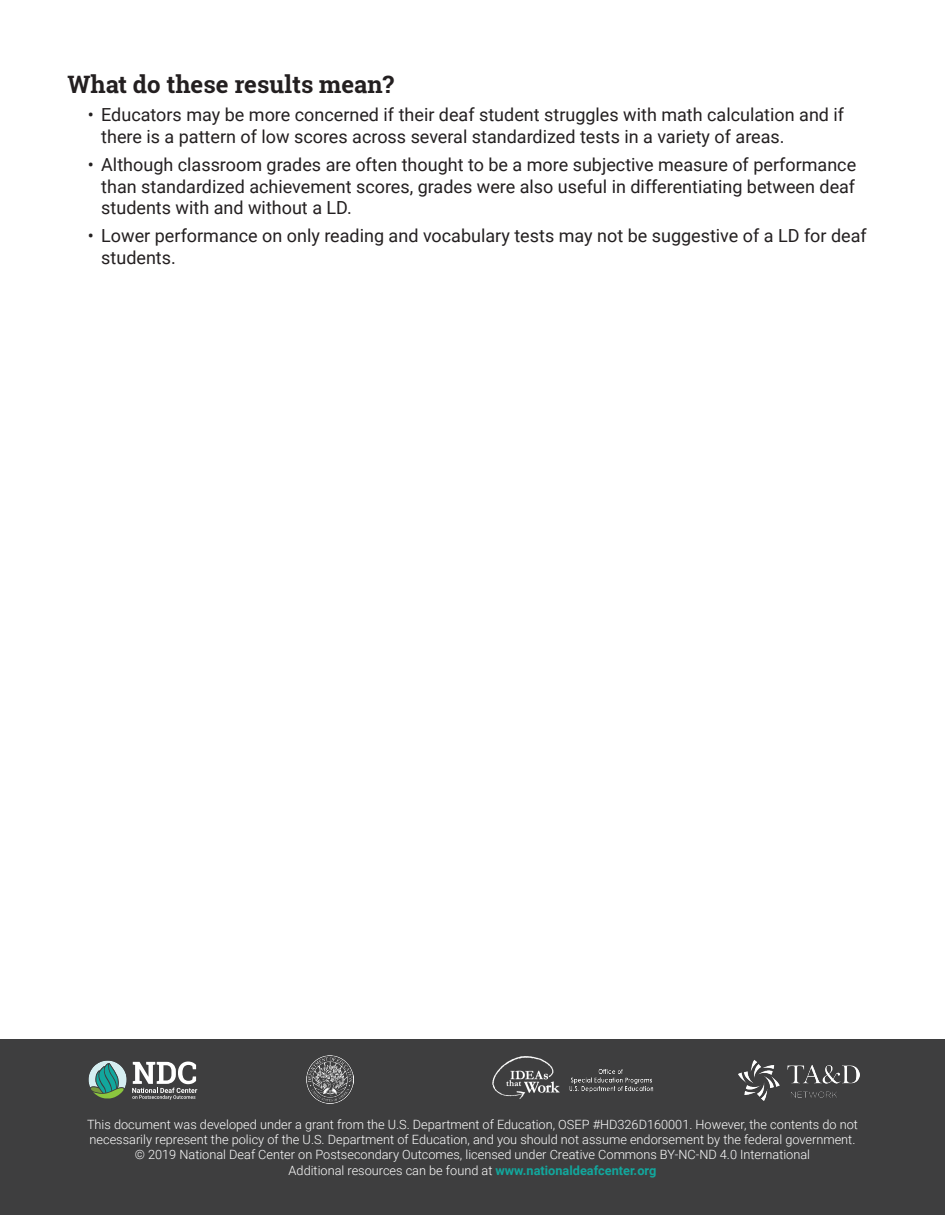
<style>
.page{position:relative;width:945px;height:1215px;background:#fff}
.page>*{position:absolute;margin:0;border:0;box-sizing:border-box;transform-origin:0 0}
.t1{font:700 24px "Roboto Slab";color:#231f20}
.t2{font:18px/21.6px "Roboto";color:#231f20}
.t3{font:300 12.75px/15.3px "Roboto";color:#fff;text-align:center}
.s1{font-weight:700;color:#12a79d}
</style>
<div class="page">
<div style="left:0;top:1040px;width:945px;height:175px;background:#3e3e3f"></div>
<svg style="left:88px;top:1060px;width:109px;height:40px"></svg>
<img style="left:738px;top:1060px;width:121px;height:41px">
<img style="left:569px;top:1069px;width:84px;height:23px">
<img style="left:492px;top:1056px;width:68px;height:43px">
<img style="left:306px;top:1056px;width:48px;height:48px">
<h1 class="t1" style="left:68px;top:67px;width:328px">What do these results mean?</h1>
<p class="t2" style="left:101px;top:103px;width:744px;text-indent:-14px">• Educators may be more concerned if their deaf student struggles with math calculation and if there is a pattern of low scores across several standardized tests in a variety of areas.</p>
<p class="t2" style="left:101px;top:153px;width:757px;text-align:justify;text-indent:-14px">• Although classroom grades are often thought to be a more subjective measure of performance than standardized achievement scores, grades were also useful in differentiating between deaf students with and without a LD.</p>
<p class="t2" style="left:101px;top:225px;width:767px;text-indent:-14px">• Lower performance on only reading and vocabulary tests may not be suggestive of a LD for deaf students.</p>
<p class="t3" style="left:87px;top:1116px;width:772px">This document was developed under a grant from the U.S. Department of Education, OSEP #HD326D160001. However, the contents do not necessarily represent the policy of the U.S. Department of Education, and you should not assume endorsement by the federal government. © 2019 National Deaf Center on Postsecondary Outcomes, licensed under Creative Commons BY-NC-ND 4.0 International<br>Additional resources can be found at <span class="s1">www.nationaldeafcenter.org</span></p>
</div>
